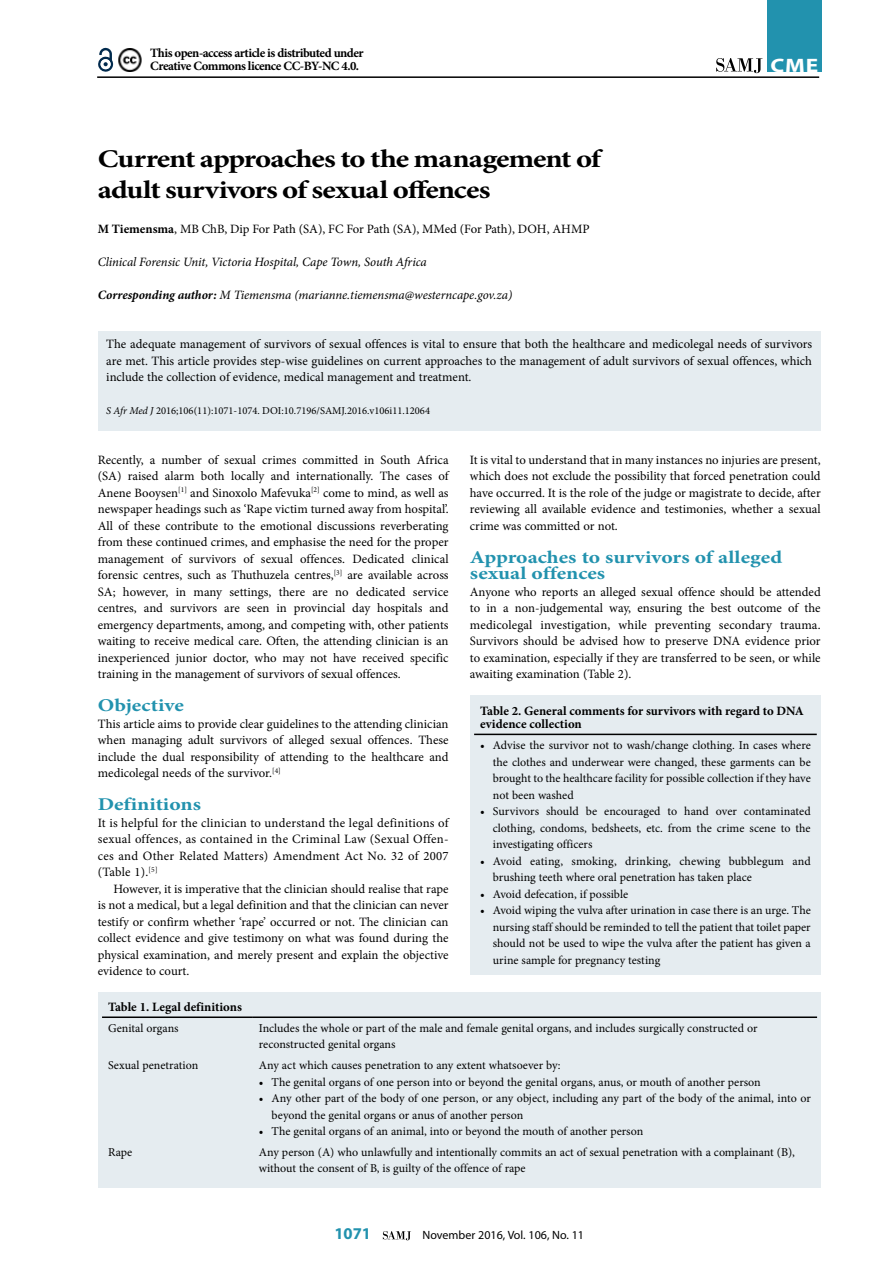
<style>
.page{position:relative;width:893px;height:1263px;background:#fff}
.page>*{position:absolute;margin:0;border:0;box-sizing:border-box;transform-origin:0 0}
.t1{font:700 25.5px/31.5px "Minion Pro";letter-spacing:-.035em;color:#000;scale:1.2 1}
.t2{font:700 19.5px "Myriad Pro";color:#fff;scale:1.2 1}
.t3{font:700 18px/16.5px "Minion Pro";color:#2292ae;scale:1.2 1}
.t4{font:700 16.5px "Myriad Pro";color:#2292ae}
.t5{font:12.75px/16.5px "Minion Pro";color:#000;text-align:justify}
.t6{font:italic 12.75px "Minion Pro";letter-spacing:-.005em;color:#000}
.t7{font:700 12.75px/13.5px "Minion Pro";letter-spacing:-.01em;color:#000}
.t8{font:700 12.75px/13.5px "Minion Pro";letter-spacing:-.04em;color:#000}
.t9{font:12px/16.5px "Minion Pro";color:#000}
.t10{font:12px "Myriad Pro";color:#000}
.t11{font:10.5px "Minion Pro";color:#000}
.s1{font-weight:700}
.s2{font-style:italic}
</style>
<div class="page">
<svg style="left:383px;top:1231px;width:28px;height:9px"></svg>
<hr style="left:97px;top:76px;width:722px;height:2px;background:#000">
<svg style="left:716px;top:58px;width:46px;height:15px"></svg>
<div style="left:767px;top:0;width:54px;height:72px;background:#2292ae"></div>
<svg style="left:98px;top:47px;width:16px;height:25px"></svg>
<img style="left:118px;top:48px;width:24px;height:23px">
<div style="left:98px;top:332px;width:723px;height:99px;background:#e5ecf0"></div>
<div style="left:98px;top:992px;width:723px;height:195px;background:#e5ecf0"></div>
<hr style="left:102px;top:1016px;width:151px;height:2px;background:#000">
<hr style="left:253px;top:1016px;width:564px;height:2px;background:#000">
<div style="left:470px;top:695px;width:351px;height:280px;background:#e5ecf0"></div>
<hr style="left:474px;top:734px;width:343px;height:1px;background:#000">
<p class="t8" style="left:150px;top:46px;width:215px">This open-access article is distributed under<br>Creative Commons licence CC-BY-NC 4.0.</p>
<h2 class="t2" style="left:771px;top:53px;width:41px">CME</h2>
<h1 class="t1" style="left:98px;top:142px;width:421px">Current approaches to the management of adult survivors of sexual offences</h1>
<p class="t5" style="left:98px;top:220px;width:493px"><span class="s1">M Tiemensma</span>, MB ChB, Dip For Path (SA), FC For Path (SA), MMed (For Path), DOH, AHMP</p>
<p class="t6" style="left:98px;top:253px;width:331px">Clinical Forensic Unit, Victoria Hospital, Cape Town, South Africa</p>
<p class="t6" style="left:98px;top:286px;width:416px"><span class="s1">Corresponding author:</span> M Tiemensma (marianne.tiemensma@westerncape.gov.za)</p>
<p class="t5" style="left:106px;top:336px;width:707px">The adequate management of survivors of sexual offences is vital to ensure that both the healthcare and medicolegal needs of survivors are met. This article provides step-wise guidelines on current approaches to the management of adult survivors of sexual offences, which include the collection of evidence, medical management and treatment.</p>
<p class="t11" style="left:106px;top:404px;width:325px"><span class="s2">S Afr Med J</span> 2016;106(11):1071-1074. DOI:10.7196/SAMJ.2016.v106i11.12064</p>
<p class="t5" style="left:98px;top:451px;width:352px">Recently, a number of sexual crimes committed in South Africa (SA) raised alarm both locally and internationally. The cases of Anene Booysen<sup>[1]</sup> and Sinoxolo Mafevuka<sup>[2]</sup> come to mind, as well as newspaper headings such as ‘Rape victim turned away from hospital’.<br>All of these contribute to the emotional discussions reverberating from these continued crimes, and emphasise the need for the proper management of survivors of sexual offences. Dedicated clinical forensic centres, such as Thuthuzela centres,<sup>[3]</sup> are available across SA; however, in many settings, there are no dedicated service centres, and survivors are seen in provincial day hospitals and emergency departments, among, and competing with, other patients waiting to receive medical care. Often, the attending clinician is an inexperienced junior doctor, who may not have received specific training in the management of survivors of sexual offences.</p>
<h3 class="t3" style="left:98px;top:697px;width:73px">Objective</h3>
<p class="t5" style="left:98px;top:715px;width:352px">This article aims to provide clear guidelines to the attending clinician when managing adult survivors of alleged sexual offences. These include the dual responsibility of attending to the healthcare and medicolegal needs of the survivor.<sup>[4]</sup></p>
<h3 class="t3" style="left:98px;top:796px;width:88px">Definitions</h3>
<p class="t5" style="left:98px;top:814px;width:352px">It is helpful for the clinician to understand the legal definitions of sexual offences, as contained in the Criminal Law (Sexual Offen&shy;ces and Other Related Matters) Amendment Act No. 32 of 2007 (Table 1).<sup>[5]</sup></p>
<p class="t5" style="left:98px;top:880px;width:352px;text-indent:16px">However, it is imperative that the clinician should realise that rape is not a medical, but a legal definition and that the clinician can never testify or confirm whether ‘rape’ occurred or not. The clinician can collect evidence and give testimony on what was found during the physical examination, and merely present and explain the objective evidence to court.</p>
<p class="t5" style="left:470px;top:451px;width:352px">It is vital to understand that in many instances no injuries are present, which does not exclude the possibility that forced penetration could have occurred. It is the role of the judge or magistrate to decide, after reviewing all available evidence and testimonies, whether a sexual crime was committed or not.</p>
<h3 class="t3" style="left:470px;top:548px;width:262px">Approaches to survivors of alleged sexual offences</h3>
<p class="t5" style="left:470px;top:583px;width:352px">Anyone who reports an alleged sexual offence should be attended to in a non-judgemental way, ensuring the best outcome of the medicolegal investigation, while preventing secondary trauma.<br>Survivors should be advised how to preserve DNA evidence prior to examination, especially if they are transferred to be seen, or while awaiting examination (Table 2).</p>
<p class="t7" style="left:480px;top:704px;width:325px">Table 2. General comments for survivors with regard to DNA evidence collection</p>
<p class="t9" style="left:493px;top:737px;width:319px;text-align:justify;text-indent:-13px">• Advise the survivor not to wash/change clothing. In cases where the clothes and underwear were changed, these garments can be brought to the healthcare facility for possible collection if they have not been washed</p>
<p class="t9" style="left:493px;top:803px;width:319px;text-align:justify;text-indent:-13px">• Survivors should be encouraged to hand over contaminated clothing, condoms, bedsheets, etc. from the crime scene to the investigating officers</p>
<p class="t9" style="left:493px;top:852px;width:319px;text-indent:-13px">• Avoid eating, smoking, drinking, chewing bubblegum and brushing teeth where oral penetration has taken place</p>
<p class="t9" style="left:480px;top:885px;width:149px">• Avoid defecation, if possible</p>
<p class="t9" style="left:493px;top:902px;width:319px;text-align:justify;text-indent:-13px">• Avoid wiping the vulva after urination in case there is an urge. The nursing staff should be reminded to tell the patient that toilet paper should not be used to wipe the vulva after the patient has given a urine sample for pregnancy testing</p>
<p class="t7" style="left:108px;top:1000px;width:135px">Table 1. Legal definitions</p>
<p class="t9" style="left:108px;top:1020px;width:72px">Genital organs</p>
<p class="t9" style="left:259px;top:1020px;width:500px">Includes the whole or part of the male and female genital organs, and includes surgically constructed or reconstructed genital organs</p>
<p class="t9" style="left:108px;top:1057px;width:92px">Sexual penetration</p>
<p class="t9" style="left:259px;top:1057px;width:303px">Any act which causes penetration to any extent whatsoever by:</p>
<p class="t9" style="left:259px;top:1074px;width:503px">• The genital organs of one person into or beyond the genital organs, anus, or mouth of another person</p>
<p class="t9" style="left:272px;top:1090px;width:541px;text-indent:-13px">• Any other part of the body of one person, or any object, including any part of the body of the animal, into or beyond the genital organs or anus of another person</p>
<p class="t9" style="left:259px;top:1123px;width:386px">• The genital organs of an animal, into or beyond the mouth of another person</p>
<p class="t9" style="left:108px;top:1144px;width:26px">Rape</p>
<p class="t9" style="left:259px;top:1144px;width:538px">Any person (A) who unlawfully and intentionally commits an act of sexual penetration with a complainant (B), without the consent of B, is guilty of the offence of rape</p>
<p class="t4" style="left:334px;top:1223px;width:38px">1071</p>
<p class="t10" style="left:423px;top:1228px;width:163px">November 2016, Vol. 106, No. 11</p>
</div>
